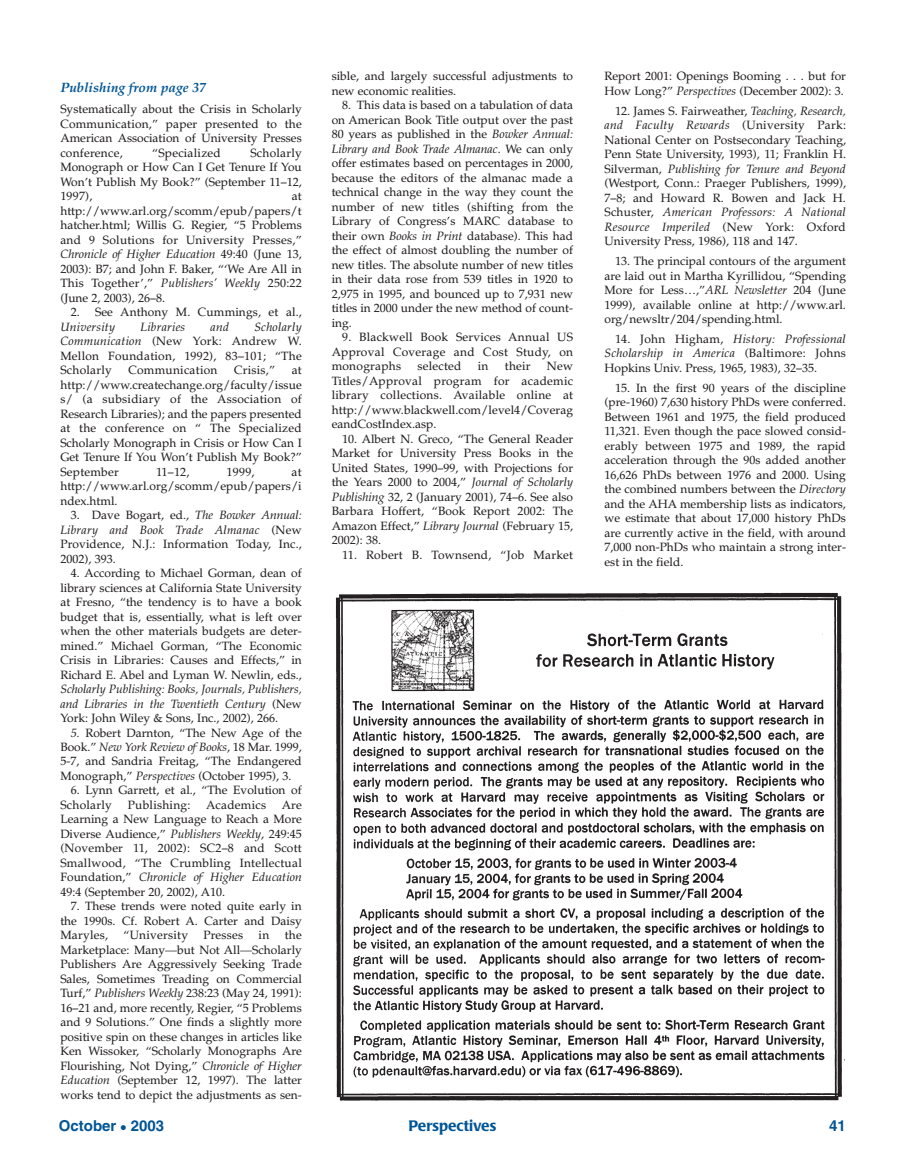
<style>
.page{position:relative;width:905px;height:1175px;background:#fff}
.page>*{position:absolute;margin:0;border:0;box-sizing:border-box;transform-origin:0 0}
.t1{font:700 15px "Helvetica";color:#005595}
.t2{font:500 15px "Poppl Laudatio";color:#005595}
.t3{font:italic 700 13.5px "Palatino";color:#005595}
.t4{font:12px/14.5px "Palatino";color:#231f20;text-align:justify}
.t5{font:italic 12px/14.5px "Palatino";color:#231f20;text-align:justify}
.t6{font:12px "Palatino";letter-spacing:.02em;color:#231f20}
.t7{font:italic 12px "Palatino";letter-spacing:.02em;color:#231f20}
.s1{font-style:italic}
.s2{font-style:normal}
</style>
<div class="page">
<img style="left:335px;top:592px;width:510px;height:509px">
<p class="t3" style="left:60px;top:82px;width:147px">Publishing from page 37</p>
<p class="t4" style="left:60px;top:103px;width:243px">Systematically about the Crisis in Scholarly Communication,” paper presented to the American Association of University Presses conference,</p>
<p class="t4" style="left:60px;top:147px;width:243px;text-indent:190px">Scholarly Monograph or How Can I Get Tenure If You Won’t Publish My Book?” (September 11–12, 1997),</p>
<p class="t6" style="left:152px;top:148px;width:70px">“Specialized</p>
<p class="t4" style="left:60px;top:190px;width:243px;text-indent:231px">at http://www.arl.org/scomm/epub/papers/t hatcher.html; Willis G. Regier, “5 Problems and 9 Solutions for University Presses,” <span class="s1">Chronicle of Higher Education</span> 49:40 (June 13, 2003): B7; and John F. Baker, “‘We Are All in This Together’,” <span class="s1">Publishers’ Weekly</span> 250:22 (June 2, 2003), 26–8.</p>
<p class="t4" style="left:71px;top:306px;width:232px">2. See Anthony M. Cummings, et al.,</p>
<p class="t7" style="left:60px;top:322px;width:56px">University</p>
<p class="t7" style="left:140px;top:322px;width:46px">Libraries</p>
<p class="t5" style="left:210px;top:321px;width:20px">and</p>
<p class="t4" style="left:60px;top:321px;width:243px;text-indent:194px"><span class="s1">Scholarly Communication</span> (New York: Andrew W.<br>Mellon Foundation, 1992), 83–101; “The Scholarly</p>
<p class="t6" style="left:128px;top:365px;width:91px">Communication</p>
<p class="t4" style="left:234px;top:364px;width:43px">Crisis,”</p>
<p class="t4" style="left:60px;top:364px;width:243px;text-indent:231px">at http://www.createchange.org/faculty/issue s/ (a subsidiary of the Association of Research Libraries); and the papers presented at the conference on “ The Specialized Scholarly Monograph in Crisis or How Can I Get Tenure If You Won’t Publish My Book?” September</p>
<p class="t4" style="left:156px;top:465px;width:35px">11–12,</p>
<p class="t4" style="left:226px;top:465px;width:29px">1999,</p>
<p class="t4" style="left:60px;top:465px;width:243px;text-indent:231px">at http://www.arl.org/scomm/epub/papers/i ndex.html.</p>
<p class="t4" style="left:60px;top:509px;width:243px;text-indent:10px">3. Dave Bogart, ed., <span class="s1">The Bowker Annual:<br>Library and Book Trade Almanac</span> (New Providence, N.J.: Information Today, Inc., 2002), 393.</p>
<p class="t4" style="left:60px;top:567px;width:243px;text-indent:10px">4. According to Michael Gorman, dean of library sciences at California State University at Fresno, “the tendency is to have a book budget that is, essentially, what is left over when the other materials budgets are deter&shy;mined.” Michael Gorman, “The Economic Crisis in Libraries: Causes and Effects,” in Richard E. Abel and Lyman W. Newlin, eds.,</p>
<p class="t5" style="left:60px;top:683px;width:243px">Scholarly Publishing: Books, Journals, Publishers, and Libraries in the Twentieth Century <span class="s2">(New York: John Wiley &amp; Sons, Inc., 2002), 266.</span></p>
<p class="t4" style="left:60px;top:726px;width:243px;text-indent:10px"><span class="s1">5.</span> Robert Darnton, “The New Age of the Book.” <span class="s1">New York Review of Books</span>, 18 Mar. 1999, 5-7, and Sandria Freitag, “The Endangered Monograph,” <span class="s1">Perspectives</span> (October 1995), 3.</p>
<p class="t4" style="left:60px;top:784px;width:243px;text-indent:10px">6. Lynn Garrett, et al., “The Evolution of<br>Scholarly</p>
<p class="t6" style="left:128px;top:800px;width:64px">Publishing:</p>
<p class="t6" style="left:206px;top:800px;width:62px">Academics</p>
<p class="t4" style="left:60px;top:799px;width:243px;text-indent:221px">Are Learning a New Language to Reach a More Diverse Audience,” <span class="s1">Publishers Weekly</span>, 249:45 (November 11, 2002): SC2–8 and Scott Smallwood, “The Crumbling Intellectual Foundation,” <span class="s1">Chronicle of Higher Education </span>49:4 (September 20, 2002), A10.</p>
<p class="t4" style="left:60px;top:900px;width:243px;text-indent:10px">7. These trends were noted quite early in the 1990s. Cf. Robert A. Carter and Daisy Maryles,</p>
<p class="t4" style="left:60px;top:929px;width:243px;text-indent:224px">the Marketplace: Many—but Not All—Scholarly Publishers Are Aggressively Seeking Trade Sales, Sometimes Treading on Commercial Turf,” <span class="s1">Publishers Weekly</span> 238:23 (May 24, 1991):<br>16–21 and, more recently, Regier, “5 Problems and 9 Solutions.” One finds a slightly more positive spin on these changes in articles like Ken Wissoker, “Scholarly Monographs Are Flourishing, Not Dying,” <span class="s1">Chronicle of Higher Education</span> (September 12, 1997). The latter works tend to depict the adjustments as sen-</p>
<p class="t6" style="left:123px;top:930px;width:66px">“University</p>
<p class="t6" style="left:203px;top:930px;width:41px">Presses</p>
<p class="t4" style="left:259px;top:929px;width:12px">in</p>
<p class="t4" style="left:332px;top:70px;width:243px">sible, and largely successful adjustments to new economic realities.</p>
<p class="t4" style="left:332px;top:99px;width:243px;text-indent:10px">8. This data is based on a tabulation of data on American Book Title output over the past 80 years as published in the <span class="s1">Bowker Annual:<br>Library and Book Trade Almanac</span>. We can only offer estimates based on percentages in 2000, because the editors of the almanac made a technical change in the way they count the number of new titles (shifting from the Library of Congress’s MARC database to their own <span class="s1">Books in Print</span> database). This had the effect of almost doubling the number of new titles. The absolute number of new titles in their data rose from 539 titles in 1920 to 2,975 in 1995, and bounced up to 7,931 new titles in 2000 under the new method of count&shy;ing.</p>
<p class="t4" style="left:332px;top:331px;width:243px;text-indent:10px">9. Blackwell Book Services Annual US Approval Coverage and Cost Study, on monographs</p>
<p class="t6" style="left:417px;top:361px;width:46px">selected</p>
<p class="t4" style="left:478px;top:360px;width:12px">in</p>
<p class="t4" style="left:505px;top:360px;width:27px">their</p>
<p class="t4" style="left:332px;top:360px;width:243px;text-indent:215px">New Titles/Approval program for academic library collections. Available online at http://www.blackwell.com/level4/Coverag eandCostIndex.asp.</p>
<p class="t4" style="left:332px;top:432px;width:243px;text-indent:10px">10. Albert N. Greco, “The General Reader Market for University Press Books in the United States, 1990–99, with Projections for the Years 2000 to 2004,” <span class="s1">Journal of Scholarly Publishing</span> 32, 2 (January 2001), 74–6. See also Barbara Hoffert, “Book Report 2002: The Amazon Effect,” <span class="s1">Library Journal</span> (February 15, 2002): 38.</p>
<p class="t6" style="left:342px;top:550px;width:232px">11. Robert B. Townsend, “Job Market</p>
<p class="t4" style="left:604px;top:70px;width:243px">Report 2001: Openings Booming . . . but for<br>How Long?” <span class="s1">Perspectives</span> (December 2002): 3.</p>
<p class="t4" style="left:604px;top:105px;width:243px;text-indent:10px">12. James S. Fairweather, <span class="s1">Teaching, Research, and Faculty Rewards</span> (University Park:<br>National Center on Postsecondary Teaching, Penn State University, 1993), 11; Franklin H.<br>Silverman, <span class="s1">Publishing for Tenure and Beyond </span>(Westport, Conn.: Praeger Publishers, 1999), 7–8; and Howard R. Bowen and Jack H.<br>Schuster, <span class="s1">American Professors: A National Resource Imperiled</span> (New York: Oxford University Press, 1986), 118 and 147.</p>
<p class="t4" style="left:604px;top:255px;width:243px;text-indent:10px">13. The principal contours of the argument are laid out in Martha Kyrillidou, “Spending More for Less…,”<span class="s1">ARL Newsletter</span> 204 (June 1999), available online at http://www.arl. org/newsltr/204/spending.html.</p>
<p class="t4" style="left:604px;top:333px;width:243px;text-indent:10px">14. John Higham, <span class="s1">History: Professional Scholarship in America</span> (Baltimore: Johns Hopkins Univ. Press, 1965, 1983), 32–35.</p>
<p class="t4" style="left:604px;top:382px;width:243px;text-indent:10px">15. In the first 90 years of the discipline (pre-1960) 7,630 history PhDs were conferred.<br>Between 1961 and 1975, the field produced 11,321. Even though the pace slowed consid&shy;erably between 1975 and 1989, the rapid acceleration through the 90s added another 16,626 PhDs between 1976 and 2000. Using the combined numbers between the <span class="s1">Directory </span>and the AHA membership lists as indicators, we estimate that about 17,000 history PhDs are currently active in the field, with around 7,000 non-PhDs who maintain a strong inter&shy;est in the field.</p>
<p class="t1" style="left:59px;top:1120px;width:107px">October • 2003</p>
<p class="t2" style="left:408px;top:1119px;width:89px">Perspectives</p>
<p class="t1" style="left:829px;top:1120px;width:18px">41</p>
</div>
